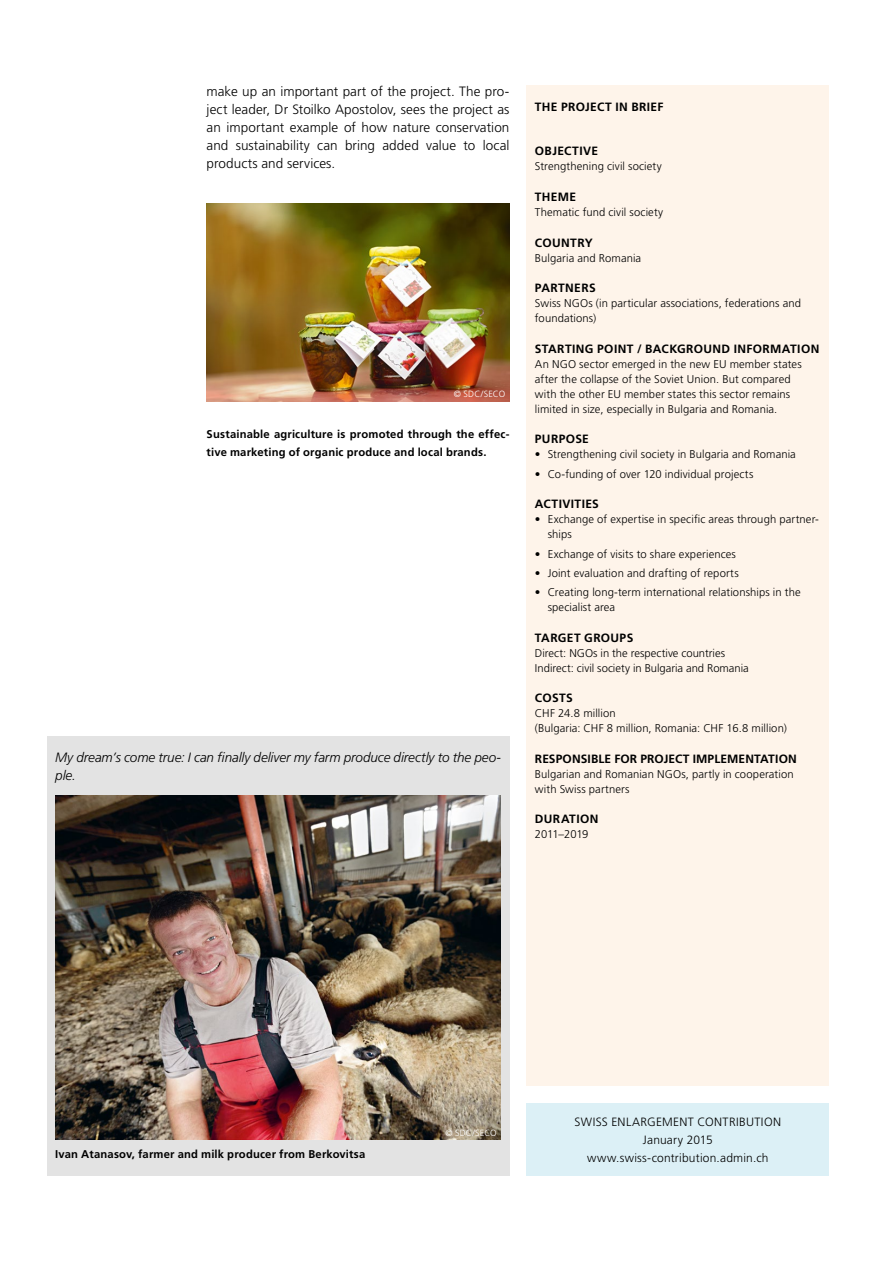
<style>
.page{position:relative;width:893px;height:1263px;background:#fff}
.page>*{position:absolute;margin:0;border:0;box-sizing:border-box;transform-origin:0 0}
.t1{font:300 13.5px/18px "Frutiger LT Pro";letter-spacing:.005em;color:#000;text-align:justify}
.t2{font:italic 300 13.5px/18px "Frutiger LT Pro";letter-spacing:-.005em;color:#000}
.t3{font:700 12px "Frutiger LT Pro";letter-spacing:.03em;color:#000}
.t4{font:300 12px/17.9px "Frutiger LT Pro";letter-spacing:.02em;color:#000;text-align:center}
.t5{font:700 12px "Frutiger LT Pro";letter-spacing:.01em;color:#000}
.t6{font:300 11.25px/15px "Frutiger LT Pro";letter-spacing:.01em;color:#000}
.t7{font:700 11.25px/18px "Frutiger LT Pro";letter-spacing:.015em;color:#000}
.t8{font:300 11.25px "Frutiger LT Pro";letter-spacing:-.025em;color:#000}
.t9{font:300 9px "Frutiger LT Pro";letter-spacing:.015em;color:#fff}
</style>
<div class="page">
<div style="left:526px;top:85px;width:303px;height:1001px;background:#fef4ea"></div>
<img style="left:207px;top:204px;width:302px;height:198px">
<div style="left:47px;top:736px;width:462px;height:440px;background:#e3e3e3"></div>
<img style="left:55px;top:795px;width:446px;height:345px">
<div style="left:526px;top:1104px;width:303px;height:72px;background:#dcf0f6"></div>
<p class="t1" style="left:207px;top:82px;width:304px">make up an important part of the project. The pro&shy;ject leader, Dr Stoilko Apostolov, sees the project as an important example of how nature conservation and sustainability can bring added value to local products and services.</p>
<p class="t9" style="left:454px;top:389px;width:53px">© SDC/SECO</p>
<p class="t7" style="left:207px;top:425px;width:304px">Sustainable agriculture is promoted through the effec&shy;tive marketing of organic produce and local brands.</p>
<p class="t2" style="left:55px;top:748px;width:447px">My dream’s come true: I can finally deliver my farm produce directly to the peo&shy;ple.</p>
<p class="t3" style="left:535px;top:100px;width:130px">THE PROJECT IN BRIEF</p>
<p class="t3" style="left:535px;top:144px;width:65px">OBJECTIVE</p>
<p class="t6" style="left:535px;top:159px;width:128px">Strengthening civil society</p>
<p class="t3" style="left:535px;top:190px;width:43px">THEME</p>
<p class="t6" style="left:535px;top:205px;width:130px">Thematic fund civil society</p>
<p class="t3" style="left:535px;top:235px;width:59px">COUNTRY</p>
<p class="t6" style="left:535px;top:250px;width:108px">Bulgaria and Romania</p>
<p class="t3" style="left:535px;top:281px;width:62px">PARTNERS</p>
<p class="t6" style="left:535px;top:296px;width:268px">Swiss NGOs (in particular associations, federations and foundations)</p>
<p class="t3" style="left:535px;top:342px;width:286px">STARTING POINT / BACKGROUND INFORMATION</p>
<p class="t6" style="left:535px;top:356px;width:268px">An NGO sector emerged in the new EU member states after the collapse of the Soviet Union. But compared with the other EU member states this sector remains limited in size, especially in Bulgaria and Romania.</p>
<p class="t3" style="left:535px;top:432px;width:56px">PURPOSE</p>
<p class="t6" style="left:535px;top:447px;width:262px">• Strengthening civil society in Bulgaria and Romania</p>
<p class="t6" style="left:535px;top:466px;width:220px">• Co-funding of over 120 individual projects</p>
<p class="t3" style="left:535px;top:497px;width:65px">ACTIVITIES</p>
<p class="t6" style="left:548px;top:512px;width:273px;text-indent:-13px">• Exchange of expertise in specific areas through partner&shy;ships</p>
<p class="t6" style="left:535px;top:546px;width:203px">• Exchange of visits to share experiences</p>
<p class="t6" style="left:535px;top:565px;width:205px">• Joint evaluation and drafting of reports</p>
<p class="t6" style="left:548px;top:585px;width:254px;text-indent:-13px">• Creating long-term international relationships in the specialist area</p>
<p class="t3" style="left:535px;top:630px;width:100px">TARGET GROUPS</p>
<p class="t6" style="left:535px;top:645px;width:215px">Direct: NGOs in the respective countries<br>Indirect: civil society in Bulgaria and Romania</p>
<p class="t3" style="left:535px;top:691px;width:39px">COSTS</p>
<p class="t6" style="left:535px;top:706px;width:253px">CHF 24.8 million<br>(Bulgaria: CHF 8 million, Romania: CHF 16.8 million)</p>
<p class="t5" style="left:535px;top:752px;width:263px">RESPONSIBLE FOR PROJECT IMPLEMENTATION</p>
<p class="t6" style="left:535px;top:766px;width:260px">Bulgarian and Romanian NGOs, partly in cooperation with Swiss partners</p>
<p class="t3" style="left:535px;top:812px;width:65px">DURATION</p>
<p class="t8" style="left:535px;top:828px;width:55px">2011–2019</p>
<p class="t7" style="left:55px;top:1145px;width:312px">Ivan Atanasov, farmer and milk producer from Berkovitsa</p>
<p class="t9" style="left:445px;top:1128px;width:53px">© SDC/SECO</p>
<p class="t4" style="left:575px;top:1113px;width:208px">SWISS ENLARGEMENT CONTRIBUTION<br>January 2015 www.swiss-contribution.admin.ch</p>
</div>
